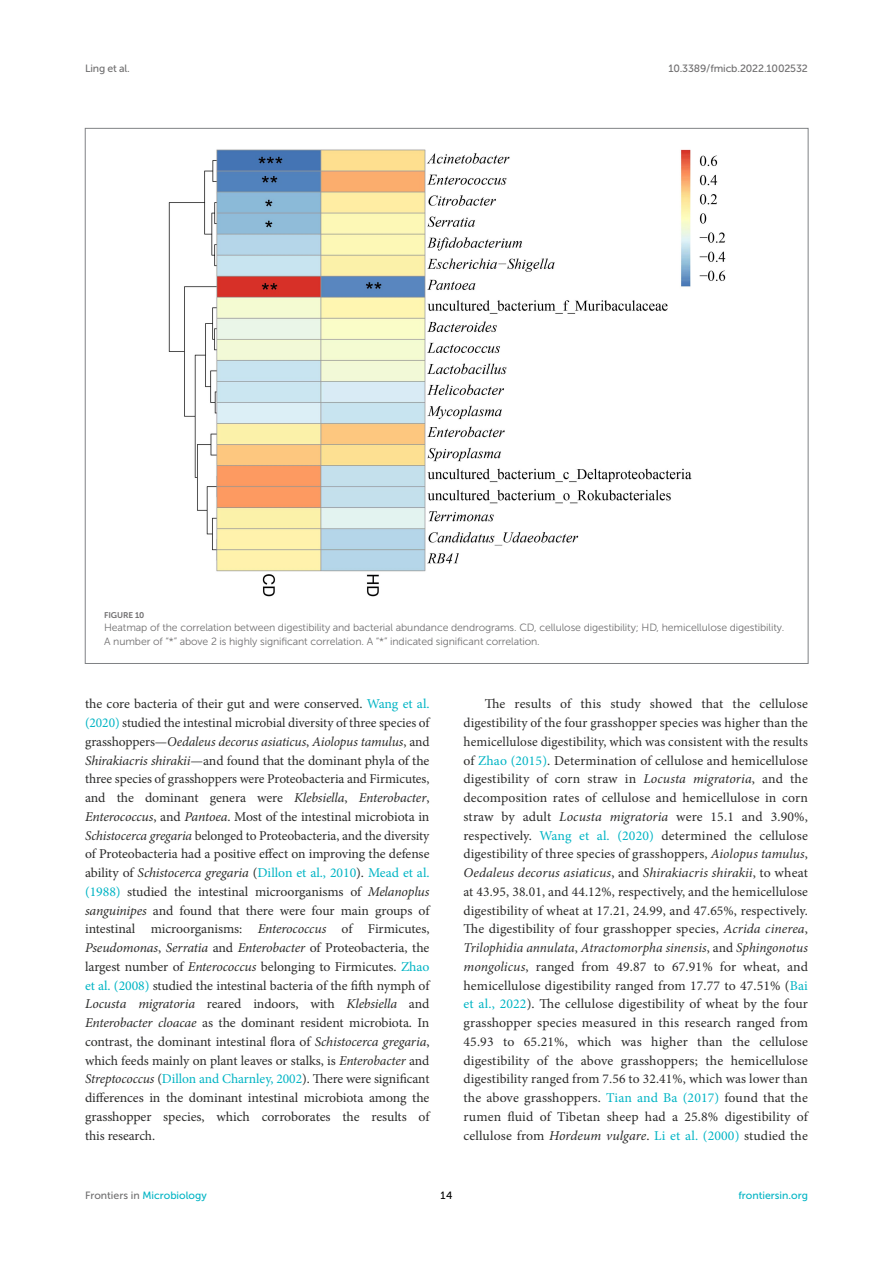
<style>
.page{position:relative;width:893px;height:1263px;background:#fff}
.page>*{position:absolute;margin:0;border:0;box-sizing:border-box;transform-origin:0 0}
.TEXT{font:13.5px/18.8px "Minion Pro";color:#2b2b2a;text-align:justify}
.FIG_LEG{font:10.5px/13.5px "Museo Sans 300";letter-spacing:-.01em;color:#706f70}
.t1{font:10.5px "Museo Sans 500";color:#00b4c4}
.t2{font:10.5px "Museo Sans 500";letter-spacing:-.015em;color:#706f70}
.t3{font:10.5px "Museo Sans 500";color:#000}
.FIG_HD{font:8.25px "Museo Sans 700";letter-spacing:-.01em;color:#706f70}
.s1{color:#00b4c4}
.s2{font-style:italic}
.s3{color:#706f70}
</style>
<div class="page">
<img style="left:168px;top:149px;width:558px;height:448px">
<p class="t2" style="left:85px;top:63px;width:46px">Ling et al.</p>
<p class="t2" style="left:668px;top:63px;width:141px">10.3389/fmicb.2022.1002532</p>
<p class="FIG_HD" style="left:104px;top:610px;width:42px">FIGURE 10</p>
<p class="FIG_LEG" style="left:104px;top:621px;width:682px">Heatmap of the correlation between digestibility and bacterial abundance dendrograms. CD, cellulose digestibility; HD, hemicellulose digestibility.<br>A number of “*” above 2 is highly significant correlation. A “*” indicated significant correlation.</p>
<p class="TEXT" style="left:85px;top:695px;width:346px">the core bacteria of their gut and were conserved. <span class="s1">Wang et al. (2020)</span> studied the intestinal microbial diversity of three species of grasshoppers—<span class="s2">Oedaleus decorus asiaticus</span>, <span class="s2">Aiolopus tamulus</span>, and <span class="s2">Shirakiacris shirakii</span>—and found that the dominant phyla of the three species of grasshoppers were Proteobacteria and Firmicutes, and the dominant genera were <span class="s2">Klebsiella</span>, <span class="s2">Enterobacter</span>, <span class="s2">Enterococcus</span>, and <span class="s2">Pantoea</span>. Most of the intestinal microbiota in <span class="s2">Schistocerca gregaria</span> belonged to Proteobacteria, and the diversity of Proteobacteria had a positive effect on improving the defense ability of <span class="s2">Schistocerca gregaria</span> (<span class="s1">Dillon et al., 2010</span>). <span class="s1">Mead et al. (1988)</span> studied the intestinal microorganisms of <span class="s2">Melanoplus sanguinipes</span> and found that there were four main groups of intestinal microorganisms: <span class="s2">Enterococcus</span> of Firmicutes, <span class="s2">Pseudomonas</span>, <span class="s2">Serratia</span> and <span class="s2">Enterobacter</span> of Proteobacteria, the largest number of <span class="s2">Enterococcus</span> belonging to Firmicutes. <span class="s1">Zhao et al. (2008)</span> studied the intestinal bacteria of the fifth nymph of <span class="s2">Locusta migratoria</span> reared indoors, with <span class="s2">Klebsiella</span> and <span class="s2">Enterobacter cloacae</span> as the dominant resident microbiota. In contrast, the dominant intestinal flora of <span class="s2">Schistocerca gregaria</span>, which feeds mainly on plant leaves or stalks, is <span class="s2">Enterobacter</span> and <span class="s2">Streptococcus</span> (<span class="s1">Dillon and Charnley, 2002</span>). There were significant differences in the dominant intestinal microbiota among the grasshopper species, which corroborates the results of this research.</p>
<p class="TEXT" style="left:463px;top:695px;width:346px;text-indent:21px">The results of this study showed that the cellulose digestibility of the four grasshopper species was higher than the hemicellulose digestibility, which was consistent with the results of <span class="s1">Zhao (2015)</span>. Determination of cellulose and hemicellulose digestibility of corn straw in <span class="s2">Locusta migratoria</span>, and the decomposition rates of cellulose and hemicellulose in corn straw by adult <span class="s2">Locusta migratoria</span> were 15.1 and 3.90%, respectively. <span class="s1">Wang et al. (2020)</span> determined the cellulose digestibility of three species of grasshoppers, <span class="s2">Aiolopus tamulus</span>, <span class="s2">Oedaleus decorus asiaticus</span>, and <span class="s2">Shirakiacris shirakii</span>, to wheat at 43.95, 38.01, and 44.12%, respectively, and the hemicellulose digestibility of wheat at 17.21, 24.99, and 47.65%, respectively.<br>The digestibility of four grasshopper species, <span class="s2">Acrida cinerea</span>, <span class="s2">Trilophidia annulata</span>, <span class="s2">Atractomorpha sinensis</span>, and <span class="s2">Sphingonotus mongolicus</span>, ranged from 49.87 to 67.91% for wheat, and hemicellulose digestibility ranged from 17.77 to 47.51% (<span class="s1">Bai et al., 2022</span>). The cellulose digestibility of wheat by the four grasshopper species measured in this research ranged from 45.93 to 65.21%, which was higher than the cellulose digestibility of the above grasshoppers; the hemicellulose digestibility ranged from 7.56 to 32.41%, which was lower than the above grasshoppers. <span class="s1">Tian and Ba (2017)</span> found that the rumen fluid of Tibetan sheep had a 25.8% digestibility of cellulose from <span class="s2">Hordeum vulgare</span>. <span class="s1">Li et al. (2000)</span> studied the</p>
<p class="t1" style="left:85px;top:1190px;width:123px"><span class="s3">Frontiers in</span> Microbiology</p>
<p class="t3" style="left:441px;top:1190px;width:13px">14</p>
<p class="t1" style="left:738px;top:1190px;width:71px">frontiersin.org</p>
</div>
